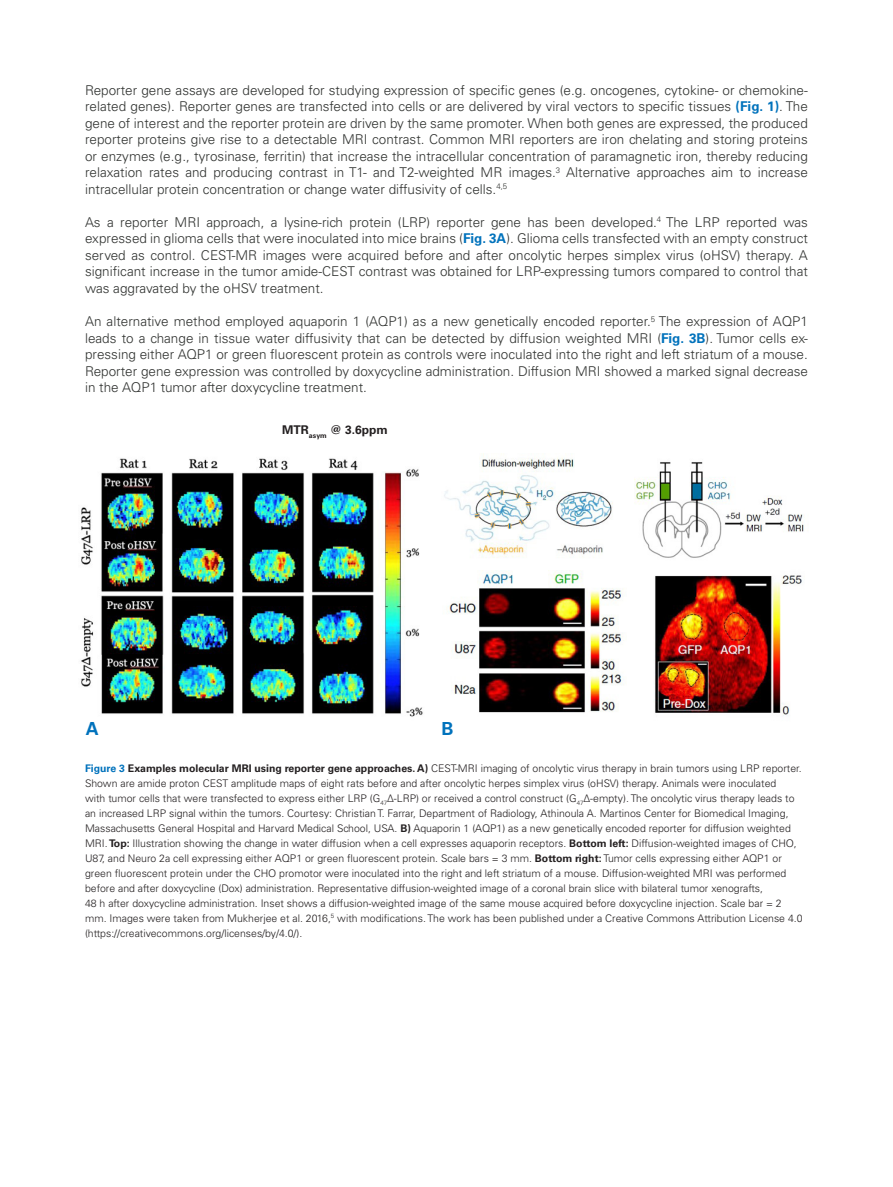
<style>
.page{position:relative;width:893px;height:1187px;background:#fff}
.page>*{position:absolute;margin:0;border:0;box-sizing:border-box;transform-origin:0 0}
.Caption_Headline{font:700 18px "Univers LT Std";color:#0072bc}
.t1{font:300 13.5px/16.5px "Univers LT Std";color:#313331;text-align:justify}
.t2{font:700 12px "Univers LT Std";color:#231f20}
.Caption_Headline-2{font:300 10.5px/15px "Univers LT Std";color:#231f20}
.s1{font-weight:700;color:#0072bc}
.s2{font-weight:700}
</style>
<div class="page">
<img style="left:81px;top:458px;width:342px;height:259px">
<img style="left:444px;top:453px;width:169px;height:105px">
<img style="left:634px;top:462px;width:170px;height:96px">
<img style="left:448px;top:570px;width:176px;height:143px">
<img style="left:654px;top:575px;width:148px;height:141px">
<p class="t1" style="left:85px;top:82px;width:724px">Reporter gene assays are developed for studying expression of specific genes (e.g. oncogenes, cytokine- or chemokine&shy;related genes). Reporter genes are transfected into cells or are delivered by viral vectors to specific tissues <span class="s1">(Fig. 1)</span>. The gene of interest and the reporter protein are driven by the same promoter. When both genes are expressed, the produced reporter proteins give rise to a detectable MRI contrast. Common MRI reporters are iron chelating and storing proteins or enzymes (e.g., tyrosinase, ferritin) that increase the intracellular concentration of paramagnetic iron, thereby reducing relaxation rates and producing contrast in T1- and T2-weighted MR images.<sup>3</sup> Alternative approaches aim to increase intracellular protein concentration or change water diffusivity of cells.<sup>4,5</sup></p>
<p class="t1" style="left:85px;top:214px;width:724px">As a reporter MRI approach, a lysine-rich protein (LRP) reporter gene has been developed.<sup>4</sup> The LRP reported was expressed in glioma cells that were inoculated into mice brains (<span class="s1">Fig. 3A</span>). Glioma cells transfected with an empty construct served as control. CEST-MR images were acquired before and after oncolytic herpes simplex virus (oHSV) therapy. A significant increase in the tumor amide-CEST contrast was obtained for LRP-expressing tumors compared to control that was aggravated by the oHSV treatment.</p>
<p class="t1" style="left:85px;top:313px;width:724px">An alternative method employed aquaporin 1 (AQP1) as a new genetically encoded reporter.<sup>5</sup> The expression of AQP1 leads to a change in tissue water diffusivity that can be detected by diffusion weighted MRI (<span class="s1">Fig. 3B</span>). Tumor cells ex&shy;pressing either AQP1 or green fluorescent protein as controls were inoculated into the right and left striatum of a mouse.<br>Reporter gene expression was controlled by doxycycline administration. Diffusion MRI showed a marked signal decrease in the AQP1 tumor after doxycycline treatment.</p>
<p class="t2" style="left:282px;top:422px;width:107px">MTR<sub>asym</sub> @ 3.6ppm</p>
<p class="Caption_Headline" style="left:86px;top:718px;width:14px">A</p>
<p class="Caption_Headline" style="left:441px;top:718px;width:14px">B</p>
<p class="Caption_Headline-2" style="left:85px;top:760px;width:718px"><span class="s1">Figure 3</span> <span class="s2">Examples molecular MRI using reporter gene approaches. A)</span> CEST-MRI imaging of oncolytic virus therapy in brain tumors using LRP reporter.<br>Shown are amide proton CEST amplitude maps of eight rats before and after oncolytic herpes simplex virus (oHSV) therapy. Animals were inoculated<br>with tumor cells that were transfected to express either LRP (G<sub>47</sub>Δ-LRP) or received a control construct (G<sub>47</sub>Δ-empty). The oncolytic virus therapy leads to an increased LRP signal within the tumors. Courtesy: Christian T. Farrar, Department of Radiology, Athinoula A. Martinos Center for Biomedical Imaging, Massachusetts General Hospital and Harvard Medical School, USA. <span class="s2">B)</span> Aquaporin 1 (AQP1) as a new genetically encoded reporter for diffusion weighted MRI. <span class="s2">Top:</span> Illustration showing the change in water diffusion when a cell expresses aquaporin receptors. <span class="s2">Bottom left:</span> Diffusion-weighted images of CHO, U87, and Neuro 2a cell expressing either AQP1 or green fluorescent protein. Scale bars = 3 mm. <span class="s2">Bottom right:</span> Tumor cells expressing either AQP1 or green fluorescent protein under the CHO promotor were inoculated into the right and left striatum of a mouse. Diffusion-weighted MRI was performed before and after doxycycline (Dox) administration. Representative diffusion-weighted image of a coronal brain slice with bilateral tumor xenografts,</p>
<p class="Caption_Headline-2" style="left:85px;top:895px;width:719px">48 h after doxycycline administration. Inset shows a diffusion-weighted image of the same mouse acquired before doxycycline injection. Scale bar = 2 mm. Images were taken from Mukherjee et al. 2016,<sup>5</sup> with modifications. The work has been published under a Creative Commons Attribution License 4.0 (https://creativecommons.org/licenses/by/4.0/).</p>
</div>
